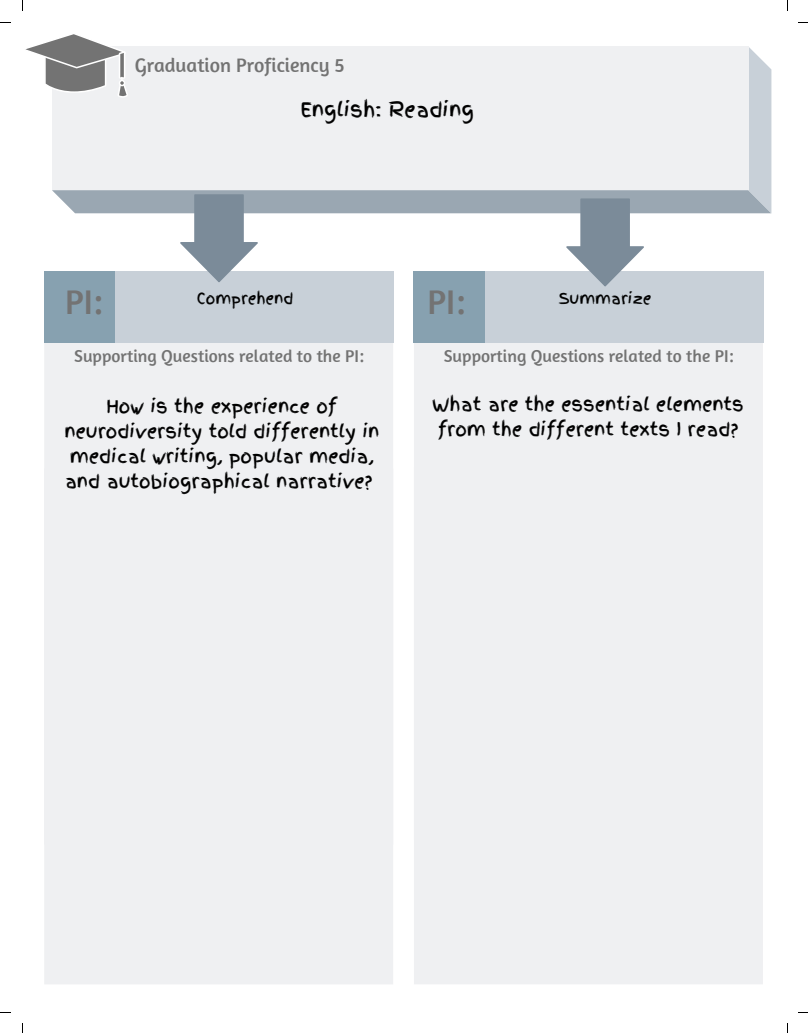
<style>
.page{position:relative;width:808px;height:1033px;background:#fff}
.page>*{position:absolute;margin:0;border:0;box-sizing:border-box;transform-origin:0 0}
.t1{font:35px "Amaranth";color:#737373}
.t2{font:20px "Amaranth";color:#737373}
.t3{font:20px "Finger Paint";color:#000}
.t4{font:18.12px/24.9px "Finger Paint";color:#000;text-align:center}
.t5{font:17.5px "Amaranth";color:#737373}
.t6{font:15px "Finger Paint";color:#000}
</style>
<div class="page">
<div style="left:44px;top:342px;width:349px;height:126px;background:#eff0f2"></div>
<div style="left:414px;top:342px;width:348px;height:125px;background:#eff0f2"></div>
<div style="left:44px;top:271px;width:71px;height:71px;background:#87a1b0"></div>
<div style="left:115px;top:271px;width:279px;height:71px;background:#c8d0d8"></div>
<div style="left:413px;top:271px;width:72px;height:71px;background:#87a1b0"></div>
<div style="left:485px;top:271px;width:278px;height:71px;background:#c8d0d8"></div>
<svg style="left:25px;top:34px;width:746px;height:252px"></svg>
<div style="left:44px;top:468px;width:349px;height:516px;background:#eff0f2"></div>
<div style="left:414px;top:467px;width:348px;height:517px;background:#eff0f2"></div>
<p class="t2" style="left:135px;top:52px;width:211px">Graduation Proficiency 5</p>
<p class="t3" style="left:300px;top:95px;width:175px">English: Reading</p>
<h1 class="t1" style="left:65px;top:280px;width:39px">PI:</h1>
<h1 class="t1" style="left:427px;top:280px;width:39px">PI:</h1>
<p class="t5" style="left:74px;top:344px;width:291px">Supporting Questions related to the PI:</p>
<p class="t5" style="left:443px;top:344px;width:291px">Supporting Questions related to the PI:</p>
<p class="t6" style="left:197px;top:288px;width:98px">Comprehend</p>
<p class="t6" style="left:559px;top:288px;width:94px">Summarize</p>
<p class="t4" style="left:64px;top:394px;width:316px">How is the experience of neurodiversity told differently in medical writing, popular media, and autobiographical narrative?</p>
<p class="t4" style="left:432px;top:392px;width:313px;text-align:left">What are the essential elements from the different texts I read?</p>
</div>
